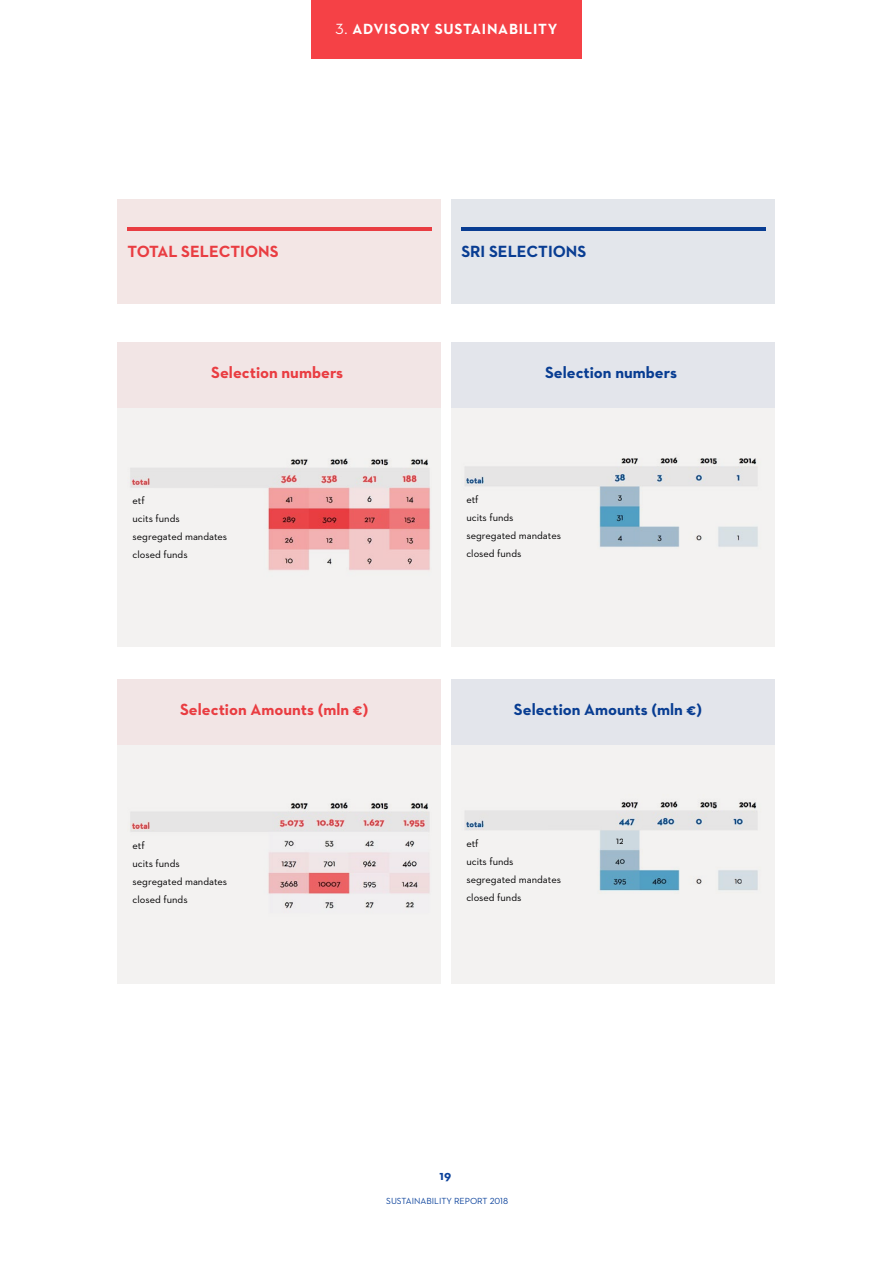
<style>
.page{position:relative;width:893px;height:1263px;background:#fff}
.page>*{position:absolute;margin:0;border:0;box-sizing:border-box;transform-origin:0 0}
.t1{font:700 16.5px "Neutraface 2 Text";color:#f54146}
.t2{font:700 16.5px "Neutraface 2 Text";color:#0a419b}
.t3{font:700 15px "Neutraface 2 Text";letter-spacing:.05em;color:#fff}
.t4{font:700 13.5px "Neutraface 2 Text";color:#0a419b}
.t5{font:10.5px/18px "Neutraface 2 Text";color:#000}
.t6{font:9px "Neutraface 2 Text";color:#0a419b}
.s1{font-weight:400}
</style>
<div class="page">
<div style="left:311px;top:0;width:271px;height:58px;background:#f54146"></div>
<div style="left:117px;top:199px;width:323px;height:105px;background:#f3e6e5"></div>
<div style="left:451px;top:199px;width:323px;height:105px;background:#e3e6eb"></div>
<svg style="left:117px;top:342px;width:323px;height:305px;fill:#f3f2f1"></svg>
<svg style="left:451px;top:342px;width:323px;height:305px;fill:#f3f2f1"></svg>
<svg style="left:117px;top:679px;width:323px;height:305px;fill:#f3f2f1"></svg>
<svg style="left:451px;top:679px;width:323px;height:305px;fill:#f3f2f1"></svg>
<h2 class="t3" style="left:336px;top:20px;width:223px"><span class="s1">3.</span> ADVISORY SUSTAINABILITY</h2>
<h1 class="t1" style="left:128px;top:241px;width:153px">TOTAL SELECTIONS</h1>
<h1 class="t2" style="left:461px;top:241px;width:127px">SRI SELECTIONS</h1>
<h1 class="t1" style="left:211px;top:362px;width:133px">Selection numbers</h1>
<h1 class="t2" style="left:545px;top:362px;width:133px">Selection numbers</h1>
<p class="t5" style="left:133px;top:492px;width:96px">etf<br>ucits funds segregated mandates closed funds</p>
<p class="t5" style="left:466px;top:490px;width:96px">etf<br>ucits funds segregated mandates closed funds</p>
<h1 class="t1" style="left:180px;top:699px;width:190px">Selection Amounts (mln €)</h1>
<h1 class="t2" style="left:514px;top:699px;width:190px">Selection Amounts (mln €)</h1>
<p class="t5" style="left:133px;top:836px;width:96px">etf<br>ucits funds segregated mandates closed funds</p>
<p class="t5" style="left:466px;top:834px;width:96px">etf<br>ucits funds segregated mandates closed funds</p>
<p class="t5" style="left:616px;top:831px;width:9px">12</p>
<p class="t4" style="left:440px;top:1166px;width:13px">19</p>
<p class="t6" style="left:386px;top:1195px;width:123px">SUSTAINABILITY REPORT 2018</p>
</div>
